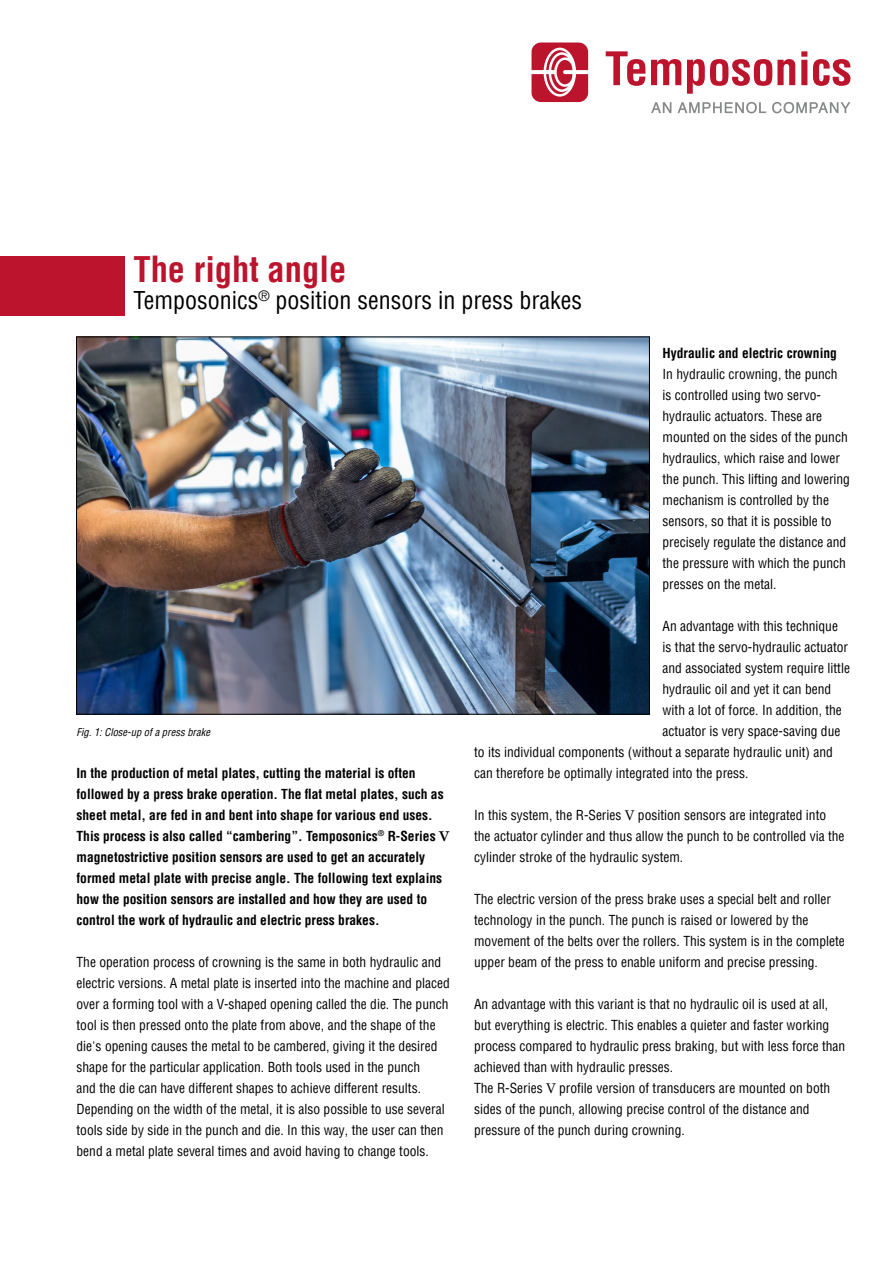
<style>
.page{position:relative;width:893px;height:1263px;background:#fff}
.page>*{position:absolute;margin:0;border:0;box-sizing:border-box;transform-origin:0 0}
.t1{font:700 condensed 34.5px "Helvetica LT Pro";color:#bc142d}
.t2{font:condensed 24px "Helvetica LT Pro";color:#000}
.t3{font:condensed 13.5px/21px "Helvetica LT Pro";color:#000}
.t4{font:700 condensed 13.5px/21px "Helvetica LT Pro";color:#000}
.t5{font:italic condensed 10.5px "Helvetica LT Pro";color:#000}
.s1{font-family:"Century Schoolbook";font-stretch:normal}
</style>
<div class="page">
<img style="left:78px;top:339px;width:570px;height:374px">
<div style="left:0;top:256px;width:125px;height:60px;background:#bc142d"></div>
<svg style="left:606px;top:51px;width:39px;height:35px"></svg>
<svg style="left:651px;top:59px;width:30px;height:26px"></svg>
<svg style="left:687px;top:59px;width:108px;height:35px"></svg>
<svg style="left:801px;top:51px;width:6px;height:34px"></svg>
<svg style="left:813px;top:59px;width:37px;height:27px"></svg>
<svg style="left:651px;top:102px;width:20px;height:11px"></svg>
<svg style="left:677px;top:102px;width:89px;height:11px"></svg>
<svg style="left:772px;top:102px;width:78px;height:11px"></svg>
<svg style="left:531px;top:43px;width:57px;height:59px"></svg>
<h1 class="t1" style="left:133px;top:246px;width:214px">The right angle</h1>
<h2 class="t2" style="left:133px;top:285px;width:450px">Temposonics<sup>®</sup> position sensors in press brakes</h2>
<p class="t5" style="left:77px;top:725px;width:135px">Fig. 1: Close-up of a press brake</p>
<p class="t4" style="left:77px;top:762px;width:374px">In the production of metal plates, cutting the material is often followed by a press brake operation. The flat metal plates, such as sheet metal, are fed in and bent into shape for various end uses.<br>This process is also called “cambering”. Temposonics<sup>®</sup> R-Series <span class="s1">V </span>magnetostrictive position sensors are used to get an accurately formed metal plate with precise angle. The following text explains how the position sensors are installed and how they are used to control the work of hydraulic and electric press brakes.</p>
<p class="t3" style="left:77px;top:951px;width:375px">The operation process of crowning is the same in both hydraulic and electric versions. A metal plate is inserted into the machine and placed over a forming tool with a V-shaped opening called the die. The punch tool is then pressed onto the plate from above, and the shape of the die's opening causes the metal to be cambered, giving it the desired shape for the particular application. Both tools used in the punch<br>and the die can have different shapes to achieve different results.<br>Depending on the width of the metal, it is also possible to use several tools side by side in the punch and die. In this way, the user can then bend a metal plate several times and avoid having to change tools.</p>
<p class="t4" style="left:663px;top:342px;width:176px">Hydraulic and electric crowning</p>
<p class="t3" style="left:663px;top:363px;width:189px">In hydraulic crowning, the punch<br>is controlled using two servo&shy;hydraulic actuators. These are mounted on the sides of the punch hydraulics, which raise and lower the punch. This lifting and lowering mechanism is controlled by the sensors, so that it is possible to precisely regulate the distance and the pressure with which the punch presses on the metal.</p>
<p class="t3" style="left:663px;top:615px;width:177px">An advantage with this technique</p>
<p class="t3" style="left:663px;top:636px;width:187px">is that the servo-hydraulic actuator</p>
<p class="t3" style="left:663px;top:657px;width:189px">and associated system require little</p>
<p class="t3" style="left:663px;top:678px;width:170px">hydraulic oil and yet it can bend</p>
<p class="t3" style="left:663px;top:699px;width:181px">with a lot of force. In addition, the</p>
<p class="t3" style="left:663px;top:720px;width:179px">actuator is very space-saving due</p>
<p class="t3" style="left:474px;top:741px;width:360px">to its individual components (without a separate hydraulic unit) and</p>
<p class="t3" style="left:474px;top:762px;width:276px">can therefore be optimally integrated into the press.</p>
<p class="t3" style="left:474px;top:804px;width:372px">In this system, the R-Series <span class="s1">V</span> position sensors are integrated into the actuator cylinder and thus allow the punch to be controlled via the cylinder stroke of the hydraulic system.</p>
<p class="t3" style="left:474px;top:888px;width:372px">The electric version of the press brake uses a special belt and roller technology in the punch. The punch is raised or lowered by the movement of the belts over the rollers. This system is in the complete upper beam of the press to enable uniform and precise pressing.</p>
<p class="t3" style="left:474px;top:993px;width:373px">An advantage with this variant is that no hydraulic oil is used at all, but everything is electric. This enables a quieter and faster working process compared to hydraulic press braking, but with less force than achieved than with hydraulic presses.<br>The R-Series <span class="s1">V</span> profile version of transducers are mounted on both sides of the punch, allowing precise control of the distance and pressure of the punch during crowning.</p>
</div>
